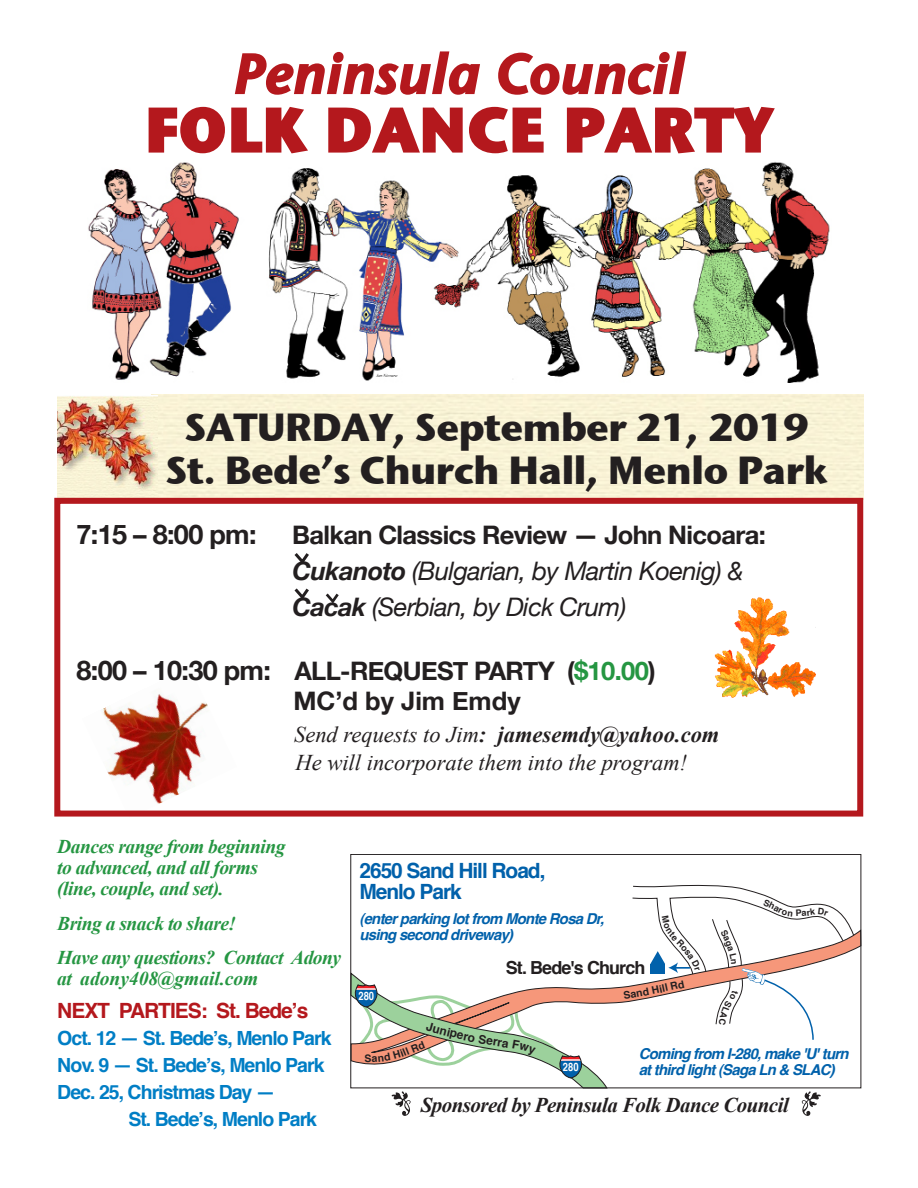
<style>
.page{position:relative;width:918px;height:1188px;background:#fff}
.page>*{position:absolute;margin:0;border:0;box-sizing:border-box;transform-origin:0 0}
.t1{font:60px "Stone Sans ITCTT Bold";letter-spacing:.025em;color:#b4181d}
.t2{font:54px "Stone Sans Sem ITCTT Semi Ita";letter-spacing:.025em;color:#b4181d}
.t3{font:39px "Stone Sans ITCTT Bold";letter-spacing:-.025em;color:#231f20}
.t4{font:700 27px "Helvetica Neue";color:#231f20}
.t5{font:700 25.5px "Helvetica Neue";letter-spacing:-.025em;color:#231f20}
.t6{font:italic 25.5px "Helvetica Neue";letter-spacing:-.025em;color:#231f20}
.t7{font:700 25.5px "Helvetica Neue";color:#231f20}
.t8{font:italic 700 22.5px "Times New Roman";color:#231f20}
.t9{font:italic 22.5px "Times New Roman";color:#231f20}
.t10{font:italic 700 21px "Times New Roman";letter-spacing:-.025em;color:#231f20}
.t11{font:700 21px/21px "Helvetica";letter-spacing:-.05em;color:#0161ab}
.t12{font:700 21px "Helvetica";letter-spacing:-.05em;color:#b4181d}
.t13{font:italic 700 19.5px "Times New Roman";letter-spacing:-.025em;color:#259642}
.t14{font:700 19.5px "Helvetica";letter-spacing:-.05em;color:#007ec5}
.t15{font:italic 700 19.5px "Times New Roman";color:#259642}
.t16{font:700 18px "Helvetica";letter-spacing:-.05em;color:#231f20}
.t17{font:italic 700 15px/16.5px "Helvetica";letter-spacing:-.05em;color:#0161ab}
.t18{font:700 11.55px "Helvetica";color:#fff;scale:.82 1}
.t19{font:700 10.5px "Helvetica";color:#231f20}
.s1{font-weight:700}
.s2{font-size:27px}
.s3{color:#259642}
.s4{font-weight:400}
</style>
<div class="page">
<img style="left:103px;top:694px;width:105px;height:110px">
<img style="left:58px;top:396px;width:100px;height:102px">
<img style="left:88px;top:162px;width:742px;height:220px">
<svg style="left:234px;top:51px;width:246px;height:44px"></svg>
<svg style="left:498px;top:51px;width:189px;height:44px"></svg>
<svg style="left:148px;top:106px;width:160px;height:48px"></svg>
<svg style="left:328px;top:106px;width:216px;height:48px"></svg>
<svg style="left:566px;top:106px;width:209px;height:48px"></svg>
<div style="left:54px;top:498px;width:809px;height:319px;border:6px solid #b4181d"></div>
<img style="left:714px;top:597px;width:102px;height:101px">
<svg style="left:802px;top:1091px;width:19px;height:25px"></svg>
<svg style="left:607px;top:931px;width:252px;height:73px"></svg>
<svg style="left:294px;top:553px;width:15px;height:11px"></svg>
<svg style="left:294px;top:588px;width:15px;height:12px"></svg>
<svg style="left:325px;top:593px;width:14px;height:11px"></svg>
<svg style="left:350px;top:973px;width:257px;height:143px"></svg>
<svg style="left:623px;top:885px;width:231px;height:155px"></svg>
<p class="t2" style="left:234px;top:41px;width:452px">Peninsula Council</p>
<p class="t1" style="left:145px;top:91px;width:629px">FOLK DANCE PARTY</p>
<p class="t3" style="left:184px;top:402px;width:627px">SATURDAY, September 21, 2019</p>
<p class="t3" style="left:166px;top:446px;width:664px">St. Bede’s Church Hall, Menlo Park</p>
<p class="t4" style="left:76px;top:517px;width:182px">7:15 – 8:00 pm:</p>
<p class="t5" style="left:292px;top:519px;width:475px">Balkan Classics Review — John Nicoara:</p>
<p class="t6" style="left:292px;top:555px;width:453px"><span class="s1">Cukanoto</span> (Bulgarian, by Martin Koenig) &amp;</p>
<p class="t6" style="left:292px;top:591px;width:335px"><span class="s1">Cacak</span> (Serbian, by Dick Crum)</p>
<p class="t5" style="left:76px;top:655px;width:581px"><span class="s2">8:00 – 10:30 pm:</span> ALL-REQUEST PARTY (<span class="s3">$10.00</span>)</p>
<p class="t7" style="left:293px;top:685px;width:229px">MC’d by Jim Emdy</p>
<p class="t8" style="left:294px;top:721px;width:427px"><span class="s4">Send requests to Jim</span>: jamesemdy@yahoo.com</p>
<p class="t9" style="left:296px;top:750px;width:393px">He will incorporate them into the program!</p>
<p class="t13" style="left:57px;top:835px;width:230px">Dances range from beginning</p>
<p class="t13" style="left:57px;top:856px;width:202px">to advanced, and all forms</p>
<p class="t13" style="left:57px;top:877px;width:168px">(line, couple, and set).</p>
<p class="t13" style="left:57px;top:912px;width:180px">Bring a snack to share!</p>
<p class="t13" style="left:57px;top:946px;width:285px">Have any questions? Contact Adony</p>
<p class="t15" style="left:57px;top:967px;width:203px">at adony408@gmail.com</p>
<p class="t12" style="left:57px;top:992px;width:253px">NEXT PARTIES: St. Bede’s</p>
<p class="t14" style="left:57px;top:1021px;width:276px">Oct. 12 — St. Bede’s, Menlo Park</p>
<p class="t14" style="left:57px;top:1048px;width:269px">Nov. 9 — St. Bede’s, Menlo Park</p>
<p class="t14" style="left:57px;top:1075px;width:220px">Dec. 25, Christmas Day —</p>
<p class="t14" style="left:128px;top:1102px;width:190px">St. Bede’s, Menlo Park</p>
<p class="t11" style="left:359px;top:859px;width:188px">2650 Sand Hill Road,<br>Menlo Park</p>
<p class="t17" style="left:359px;top:910px;width:246px">(enter parking lot from Monte Rosa Dr, using second driveway)</p>
<p class="t18" style="left:358px;top:986px;width:21px">280</p>
<p class="t16" style="left:506px;top:951px;width:141px">St. Bede's Church</p>
<p class="t19" style="left:400px;top:1044px;width:24px;rotate:-22deg">ll Rd</p>
<p class="t18" style="left:563px;top:1057px;width:21px">280</p>
<p class="t19" style="left:650px;top:981px;width:35px;rotate:-12deg">Hill Rd</p>
<p class="t17" style="left:639px;top:1045px;width:211px">Coming from I-280, make 'U' turn at third light (Saga Ln &amp; SLAC)</p>
<p class="t10" style="left:421px;top:1093px;width:370px">Sponsored by Peninsula Folk Dance Council</p>
</div>
